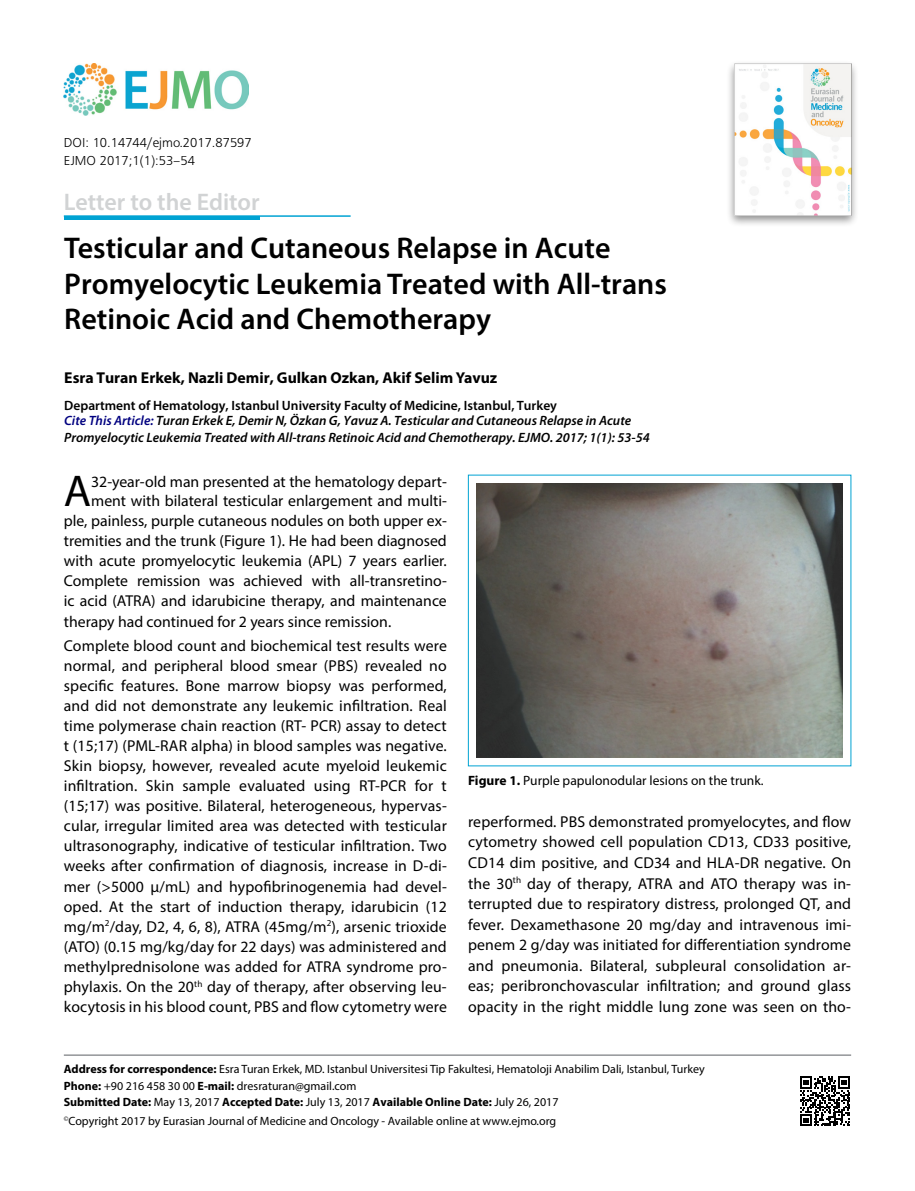
<style>
.page{position:relative;width:915px;height:1191px;background:#fff}
.page>*{position:absolute;margin:0;border:0;box-sizing:border-box;transform-origin:0 0}
.t1{font:44.7px "Myriad Pro";color:#000}
.t2{font:600 30px/35.2px "Myriad Pro";color:#000}
.t3{font:600 24px "Myriad Pro";color:#d1d3d4}
.t4{font:15.75px/20.1px "Myriad Pro";color:#000;text-align:justify}
.t5{font:700 15.75px "Myriad Pro";color:#000}
.t6{font:italic 600 13.5px/15.9px "Myriad Pro";color:#000}
.t7{font:13.5px/18px "Frugal Normal Tr";color:#000}
.t8{font:13.5px "Myriad Pro";color:#000}
.t9{font:12px/16.5px "Myriad Pro";color:#000}
.s1{font-style:normal}
.s2{color:#000080}
.s3{font-weight:700}
</style>
<div class="page">
<div style="left:726px;top:60px;width:132px;height:168px;background:#000;opacity:.45"></div>
<img style="left:734px;top:64px;width:116px;height:151px">
<svg style="left:800px;top:1076px;width:49px;height:50px"></svg>
<hr style="left:64px;top:1054px;width:786px;height:2px;background:#939598">
<img style="left:476px;top:483px;width:366px;height:274px">
<hr style="left:64px;top:215px;width:286px;height:2px;background:#00a3d3">
<hr style="left:64px;top:216px;width:195px;height:4px;background:#00a3d3">
<img style="left:64px;top:64px;width:184px;height:51px">
<p class="t7" style="left:64px;top:133px;width:189px">DOI: 10.14744/ejmo.2017.87597<br>EJMO 2017;1(1):53–54</p>
<h3 class="t3" style="left:64px;top:187px;width:197px">Letter to the Editor</h3>
<h2 class="t2" style="left:64px;top:230px;width:604px">Testicular and Cutaneous Relapse in Acute<br>Promyelocytic Leukemia Treated with All-trans<br>Retinoic Acid and Chemotherapy</h2>
<p class="t5" style="left:64px;top:367px;width:434px">Esra Turan Erkek, Nazli Demir, Gulkan Ozkan, Akif Selim Yavuz</p>
<p class="t6" style="left:64px;top:397px;width:586px"><span class="s1">Department of Hematology, Istanbul University Faculty of Medicine, Istanbul, Turkey<br></span><span class="s2">Cite This Article:</span> Turan Erkek E, Demir N, Özkan G, Yavuz A. Testicular and Cutaneous Relapse in Acute<br>Promyelocytic Leukemia Treated with All-trans Retinoic Acid and Chemotherapy. EJMO. 2017; 1(1): 53-54</p>
<h1 class="t1" style="left:64px;top:463px;width:29px">A</h1>
<p class="t4" style="left:91px;top:471px;width:357px">32-year-old man presented at the hematology depart-</p>
<p class="t4" style="left:91px;top:490px;width:357px">ment with bilateral testicular enlargement and multi-</p>
<p class="t4" style="left:64px;top:510px;width:384px">ple, painless, purple cutaneous nodules on both upper ex-</p>
<p class="t4" style="left:64px;top:531px;width:384px">tremities and the trunk (Figure 1). He had been diagnosed</p>
<p class="t4" style="left:64px;top:551px;width:384px">with acute promyelocytic leukemia (APL) 7 years earlier.</p>
<p class="t4" style="left:64px;top:571px;width:384px">Complete remission was achieved with all-transretino-</p>
<p class="t4" style="left:64px;top:591px;width:384px">ic acid (ATRA) and idarubicine therapy, and maintenance</p>
<p class="t4" style="left:64px;top:611px;width:329px">therapy had continued for 2 years since remission.</p>
<p class="t4" style="left:64px;top:635px;width:384px">Complete blood count and biochemical test results were normal, and peripheral blood smear (PBS) revealed no specific features. Bone marrow biopsy was performed, and did not demonstrate any leukemic infiltration. Real time polymerase chain reaction (RT- PCR) assay to detect t (15;17) (PML-RAR alpha) in blood samples was negative.<br>Skin biopsy, however, revealed acute myeloid leukemic infiltration. Skin sample evaluated using RT-PCR for t (15;17) was positive. Bilateral, heterogeneous, hypervas&shy;cular, irregular limited area was detected with testicular ultrasonography, indicative of testicular infiltration. Two weeks after confirmation of diagnosis, increase in D-di&shy;mer (&gt;5000 μ/mL) and hypofibrinogenemia had devel&shy;oped. At the start of induction therapy, idarubicin (12 mg/m<sup>2</sup>/day, D2, 4, 6, 8), ATRA (45mg/m<sup>2</sup>), arsenic trioxide (ATO) (0.15 mg/kg/day for 22 days) was administered and methylprednisolone was added for ATRA syndrome pro&shy;phylaxis. On the 20<sup>th</sup> day of therapy, after observing leu&shy;kocytosis in his blood count, PBS and flow cytometry were</p>
<p class="t8" style="left:468px;top:772px;width:297px"><span class="s3">Figure 1.</span> Purple papulonodular lesions on the trunk.</p>
<p class="t4" style="left:468px;top:811px;width:384px;line-height:20.5px">reperformed. PBS demonstrated promyelocytes, and flow cytometry showed cell population CD13, CD33 positive, CD14 dim positive, and CD34 and HLA-DR negative. On the 30<sup>th</sup> day of therapy, ATRA and ATO therapy was in&shy;terrupted due to respiratory distress, prolonged QT, and fever. Dexamethasone 20 mg/day and intravenous imi&shy;penem 2 g/day was initiated for differentiation syndrome and pneumonia. Bilateral, subpleural consolidation ar&shy;eas; peribronchovascular infiltration; and ground glass opacity in the right middle lung zone was seen on tho-</p>
<p class="t9" style="left:64px;top:1060px;width:642px"><span class="s3">Address for correspondence:</span> Esra Turan Erkek, MD. Istanbul Universitesi Tip Fakultesi, Hematoloji Anabilim Dali, Istanbul, Turkey<br><span class="s3">Phone:</span> +90 216 458 30 00 <span class="s3">E-mail:</span> dresraturan@gmail.com<br><span class="s3">Submitted Date:</span> May 13, 2017 <span class="s3">Accepted Date:</span> July 13, 2017 <span class="s3">Available Online Date:</span> July 26, 2017</p>
<p class="t9" style="left:64px;top:1112px;width:494px"><sup>©</sup>Copyright 2017 by Eurasian Journal of Medicine and Oncology - Available online at www.ejmo.org</p>
</div>
